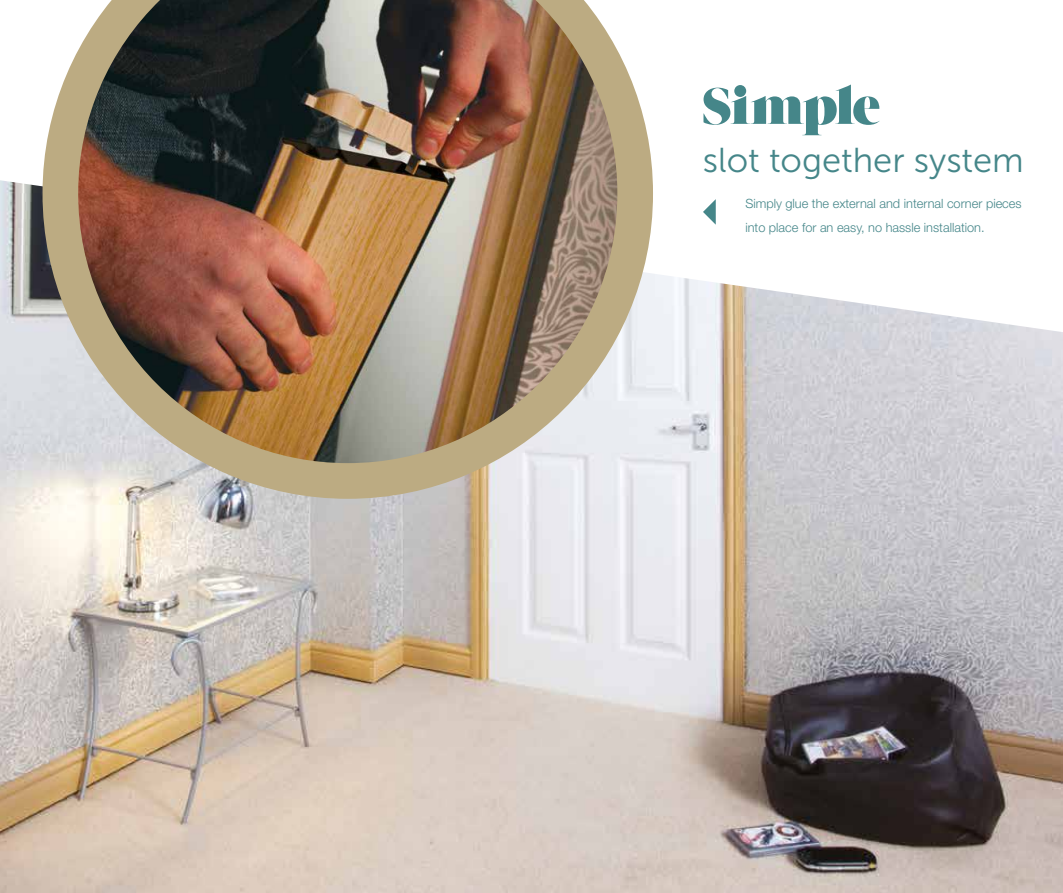
<style>
.page{position:relative;width:1063px;height:893px;background:#fff}
.page>*{position:absolute;margin:0;border:0;box-sizing:border-box;transform-origin:0 0}
.t1{font:51.75px "Grumpy Black 88";letter-spacing:-.05em;color:#458689}
.t2{font:34.5px "Museo Sans 300";color:#458689}
.t3{font:300 12.75px/24px "Helvetica Neue LT Std";color:#458689}
</style>
<div class="page">
<img style="left:0;top:180px;width:1063px;height:713px">
<svg style="left:703px;top:199px;width:13px;height:26px"></svg>
<svg style="left:43px;top:50px;width:610px;height:449px;background:#d1caba"></svg>
<img style="left:78px;top:0;width:539px;height:463px">
<h1 class="t1" style="left:703px;top:76px;width:178px">Simple</h1>
<h2 class="t2" style="left:703px;top:142px;width:322px">slot together system</h2>
<p class="t3" style="left:745px;top:191px;width:278px">Simply glue the external and internal corner pieces into place for an easy, no hassle installation.</p>
</div>
